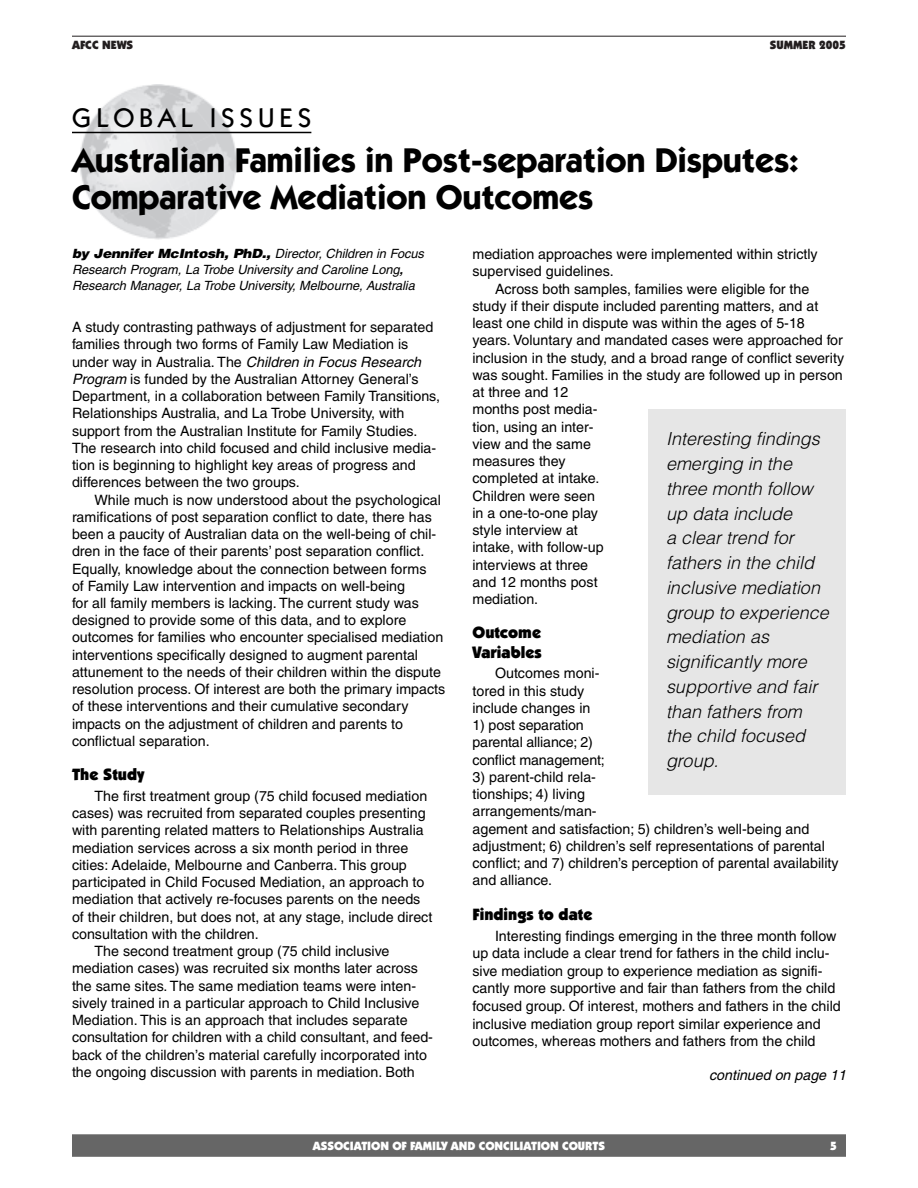
<style>
.page{position:relative;width:918px;height:1188px;background:#fff}
.page>*{position:absolute;margin:0;border:0;box-sizing:border-box;transform-origin:0 0}
.t1{font:700 34.5px/37.5px "Itc Kabel";letter-spacing:-.005em;color:#000}
.t2{font:500 27px "Itc Kabel";letter-spacing:.185em;color:#000}
.t3{font:italic 300 18px/24.8px "Helvetica";color:#000}
.t4{font:900 16.5px/19.5px "Itc Kabel";color:#000}
.t5{font:14.25px/17.2px "Helvetica";color:#000}
.t6{font:italic 14.25px "Helvetica";color:#000}
.t7{font:italic 12.75px/15.8px "Helvetica";letter-spacing:-.005em;color:#000}
.t8{font:900 12px "Itc Kabel";letter-spacing:-.005em;color:#fff}
.t9{font:900 12px "Itc Kabel";color:#231f20}
.s1{font-weight:900}
.s2{font-weight:700}
.s3{font-style:italic}
</style>
<div class="page">
<hr style="left:72px;top:36px;width:774px;height:1px;background:#231f20">
<div style="left:72px;top:1134px;width:774px;height:23px;background:#666"></div>
<div style="left:648px;top:409px;width:198px;height:385px;background:#e6e6e6"></div>
<img style="left:80px;top:84px;width:156px;height:156px">
<hr style="left:72px;top:132px;width:239px;height:1px;background:#000">
<p class="t9" style="left:72px;top:40px;width:63px">AFCC NEWS</p>
<p class="t9" style="left:770px;top:40px;width:78px">SUMMER 2005</p>
<h2 class="t2" style="left:72px;top:108px;width:241px">GLOBAL ISSUES</h2>
<h1 class="t1" style="left:72px;top:144px;width:728px">Australian Families in Post-separation Disputes:<br>Comparative Mediation Outcomes</h1>
<p class="t7" style="left:72px;top:247px;width:353px"><span class="s1">by Jennifer McIntosh, PhD.,</span> Director, Children in Focus<br>Research Program, La Trobe University and Caroline Long<span class="s2">,<br></span>Research Manager, La Trobe University, Melbourne, Australia</p>
<p class="t5" style="left:72px;top:320px;width:370px">A study contrasting pathways of adjustment for separated families through two forms of Family Law Mediation is under way in Australia. The <span class="s3">Children in Focus Research Program</span> is funded by the Australian Attorney General’s Department, in a collaboration between Family Transitions, Relationships Australia, and La Trobe University, with support from the Australian Institute for Family Studies.<br>The research into child focused and child inclusive media&shy;tion is beginning to highlight key areas of progress and differences between the two groups.</p>
<p class="t5" style="left:72px;top:492px;width:375px;text-indent:22px">While much is now understood about the psychological ramifications of post separation conflict to date, there has been a paucity of Australian data on the well-being of chil&shy;dren in the face of their parents’ post separation conflict.<br>Equally, knowledge about the connection between forms<br>of Family Law intervention and impacts on well-being<br>for all family members is lacking. The current study was designed to provide some of this data, and to explore outcomes for families who encounter specialised mediation interventions specifically designed to augment parental attunement to the needs of their children within the dispute resolution process. Of interest are both the primary impacts of these interventions and their cumulative secondary impacts on the adjustment of children and parents to conflictual separation.</p>
<p class="t4" style="left:72px;top:766px;width:74px">The Study</p>
<p class="t5" style="left:94px;top:788px;width:334px">The first treatment group (75 child focused mediation</p>
<p class="t5" style="left:72px;top:806px;width:355px">cases) was recruited from separated couples presenting</p>
<p class="t5" style="left:72px;top:823px;width:353px">with parenting related matters to Relationships Australia</p>
<p class="t5" style="left:72px;top:840px;width:338px">mediation services across a six month period in three</p>
<p class="t5" style="left:72px;top:857px;width:336px">cities: Adelaide, Melbourne and Canberra. This group</p>
<p class="t5" style="left:72px;top:875px;width:354px">participated in Child Focused Mediation, an approach to</p>
<p class="t5" style="left:72px;top:892px;width:350px">mediation that actively re-focuses parents on the needs</p>
<p class="t5" style="left:72px;top:909px;width:362px">of their children, but does not, at any stage, include direct</p>
<p class="t5" style="left:72px;top:926px;width:188px">consultation with the children.</p>
<p class="t5" style="left:94px;top:944px;width:296px">The second treatment group (75 child inclusive</p>
<p class="t5" style="left:72px;top:961px;width:347px">mediation cases) was recruited six months later across</p>
<p class="t5" style="left:72px;top:978px;width:346px">the same sites. The same mediation teams were inten-</p>
<p class="t5" style="left:72px;top:995px;width:349px">sively trained in a particular approach to Child Inclusive</p>
<p class="t5" style="left:72px;top:1013px;width:337px">Mediation. This is an approach that includes separate</p>
<p class="t5" style="left:72px;top:1030px;width:363px">consultation for children with a child consultant, and feed-</p>
<p class="t5" style="left:72px;top:1047px;width:357px">back of the children’s material carefully incorporated into</p>
<p class="t5" style="left:72px;top:1064px;width:344px">the ongoing discussion with parents in mediation. Both</p>
<p class="t5" style="left:473px;top:247px;width:347px">mediation approaches were implemented within strictly supervised guidelines.</p>
<p class="t5" style="left:473px;top:281px;width:373px;text-indent:22px">Across both samples, families were eligible for the study if their dispute included parenting matters, and at least one child in dispute was within the ages of 5-18 years. Voluntary and mandated cases were approached for inclusion in the study, and a broad range of conflict severity was sought. Families in the study are followed up in person at three and 12<br>months post media-<br>tion, using an inter-<br>view and the same<br>measures they<br>completed at intake.<br>Children were seen<br>in a one-to-one play<br>style interview at<br>intake, with follow-up<br>interviews at three<br>and 12 months post<br>mediation.</p>
<p class="t4" style="left:472px;top:624px;width:71px">Outcome<br>Variables</p>
<p class="t5" style="left:473px;top:666px;width:129px;text-indent:22px">Outcomes moni&shy;tored in this study include changes in</p>
<p class="t5" style="left:473px;top:718px;width:134px">1) post separation parental alliance; 2) conflict management;</p>
<p class="t5" style="left:473px;top:770px;width:368px">3) parent-child rela-<br>tionships; 4) living<br>arrangements/man-<br>agement and satisfaction; 5) children’s well-being and adjustment; 6) children’s self representations of parental conflict; and 7) children’s perception of parental availability and alliance.</p>
<p class="t4" style="left:472px;top:905px;width:122px">Findings to date</p>
<p class="t5" style="left:473px;top:928px;width:370px;text-indent:22px">Interesting findings emerging in the three month follow up data include a clear trend for fathers in the child inclu&shy;sive mediation group to experience mediation as signifi&shy;cantly more supportive and fair than fathers from the child focused group. Of interest, mothers and fathers in the child inclusive mediation group report similar experience and outcomes, whereas mothers and fathers from the child</p>
<p class="t3" style="left:666px;top:428px;width:164px">Interesting findings emerging in the three month follow up data include<br>a clear trend for fathers in the child inclusive mediation group to experience mediation as significantly more supportive and fair than fathers from the child focused group.</p>
<p class="t6" style="left:709px;top:1069px;width:138px">continued on page 11</p>
<p class="t8" style="left:313px;top:1141px;width:294px">ASSOCIATION OF FAMILY AND CONCILIATION COURTS</p>
<p class="t8" style="left:830px;top:1141px;width:8px">5</p>
</div>
